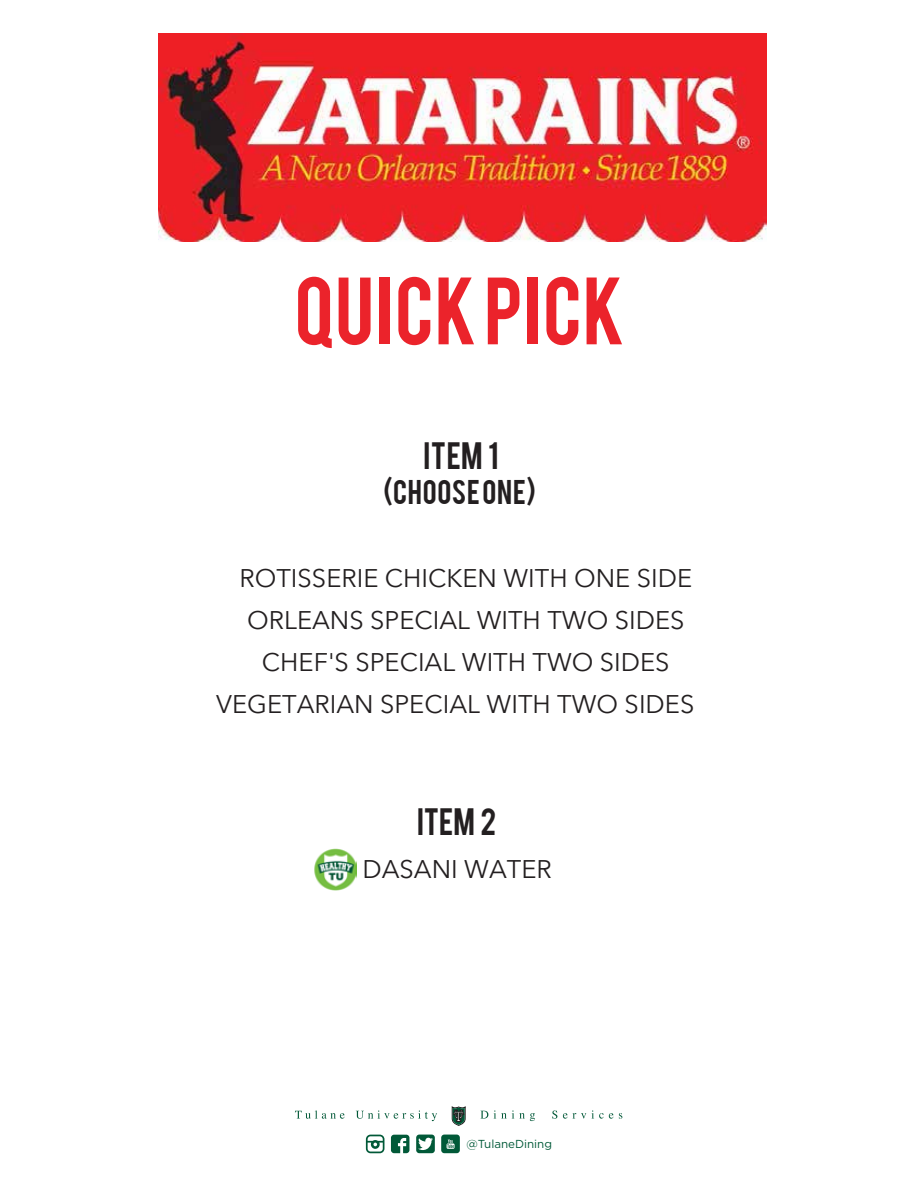
<style>
.page{position:relative;width:918px;height:1188px;background:#fff}
.page>*{position:absolute;margin:0;border:0;box-sizing:border-box;transform-origin:0 0}
.t1{font:75px "Bebas";letter-spacing:.015em;color:#eb232b}
.t2{font:30px "Bebas";color:#231f20}
.t3{font:27px "Bebas";letter-spacing:.025em;color:#231f20}
.t4{font:25.5px "Avenir Next";color:#231f20}
.t5{font:11.55px "Gotham";color:#015938}
</style>
<div class="page">
<img style="left:159px;top:33px;width:608px;height:209px">
<svg style="left:295px;top:1110px;width:142px;height:11px"></svg>
<svg style="left:480px;top:1110px;width:142px;height:11px"></svg>
<svg style="left:452px;top:1107px;width:14px;height:19px"></svg>
<svg style="left:416px;top:1135px;width:19px;height:18px"></svg>
<svg style="left:391px;top:1135px;width:18px;height:18px"></svg>
<svg style="left:366px;top:1135px;width:18px;height:18px"></svg>
<div style="left:441px;top:1135px;width:19px;height:18px;background:#015938;border-radius:3px"></div>
<svg style="left:447px;top:1139px;width:8px;height:10px"></svg>
<img style="left:314px;top:848px;width:43px;height:43px">
<h1 class="t1" style="left:295px;top:256px;width:332px">QUICK PICK</h1>
<p class="t2" style="left:423px;top:433px;width:77px">ITEM 1</p>
<p class="t3" style="left:383px;top:472px;width:154px">(CHOOSE ONE)</p>
<p class="t4" style="left:239px;top:557px;width:454px">ROTISSERIE CHICKEN WITH ONE SIDE</p>
<p class="t4" style="left:247px;top:599px;width:439px">ORLEANS SPECIAL WITH TWO SIDES</p>
<p class="t4" style="left:262px;top:641px;width:409px">CHEF'S SPECIAL WITH TWO SIDES</p>
<p class="t4" style="left:216px;top:683px;width:480px">VEGETARIAN SPECIAL WITH TWO SIDES</p>
<p class="t2" style="left:417px;top:800px;width:81px">ITEM 2</p>
<p class="t4" style="left:362px;top:848px;width:191px">DASANI WATER</p>
<p class="t5" style="left:466px;top:1136px;width:87px">@TulaneDining</p>
</div>
